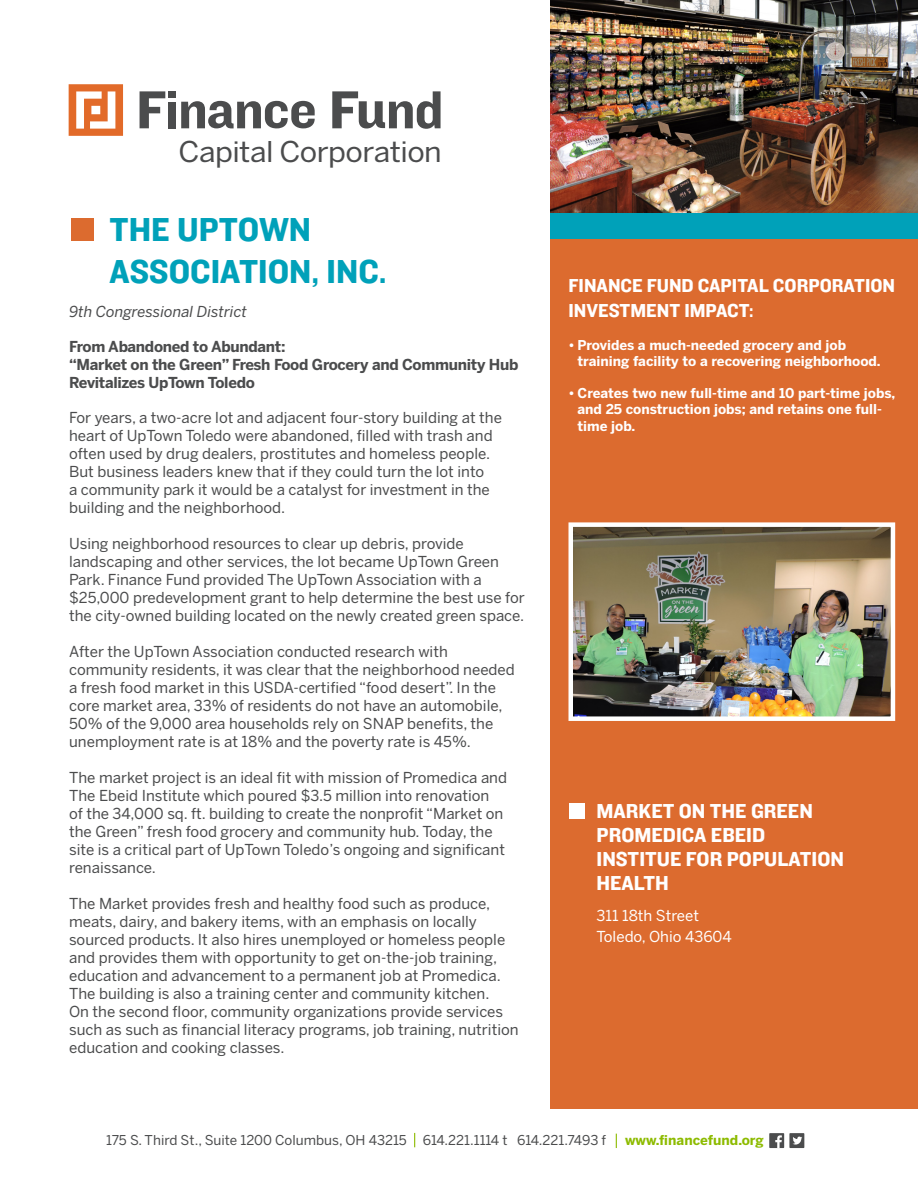
<style>
.page{position:relative;width:918px;height:1188px;background:#fff}
.page>*{position:absolute;margin:0;border:0;box-sizing:border-box;transform-origin:0 0}
.t1{font:34.5px/41.4px "Knockout 51 Middleweight";color:#00a1b9}
.t2{font:28.35px "Benton Sans";letter-spacing:-.02em;color:#4b4c4d;scale:1.05 1}
.t3{font:21px/24px "Knockout 51 Middleweight";color:#fff}
.t4{font:19.5px "Knockout 51 Middleweight";color:#fff}
.t5{font:15px/18px "Benton Sans";color:#4b4c4d}
.t6{font:700 15px "Benton Sans";letter-spacing:-.02em;color:#4b4c4d}
.t7{font:15px "Benton Sans";color:#fff}
.t8{font:italic 15px "Benton Sans";color:#4b4c4d}
.t9{font:700 13.5px/16.2px "Benton Sans";color:#fff}
.t10{font:13.5px "Benton Sans";color:#4b4c4d}
.t11{font:700 13.5px "Benton Sans";color:#8dbb00}
</style>
<div class="page">
<div style="left:551px;top:230px;width:367px;height:879px;background:#dc6b2f"></div>
<img style="left:573px;top:527px;width:317px;height:189px">
<div style="left:568px;top:522px;width:327px;height:199px;border:4px solid #fff"></div>
<img style="left:551px;top:0;width:367px;height:213px">
<div style="left:551px;top:213px;width:367px;height:26px;background:#00a1b9"></div>
<div style="left:71px;top:218px;width:23px;height:23px;background:#dc6b2f"></div>
<div style="left:569px;top:803px;width:16px;height:16px;background:#fff"></div>
<svg style="left:414px;top:1133px;width:1px;height:14px"></svg>
<svg style="left:616px;top:1134px;width:1px;height:14px"></svg>
<div style="left:789px;top:1133px;width:15px;height:15px;background:#4b4c4d"></div>
<svg style="left:793px;top:1137px;width:9px;height:8px"></svg>
<div style="left:769px;top:1133px;width:15px;height:15px;background:#4b4c4d"></div>
<svg style="left:775px;top:1135px;width:7px;height:13px"></svg>
<svg style="left:140px;top:91px;width:25px;height:37px"></svg>
<div style="left:168px;top:102px;width:8px;height:26px;background:#4b4c4d"></div>
<svg style="left:181px;top:101px;width:134px;height:27px"></svg>
<svg style="left:332px;top:91px;width:109px;height:38px"></svg>
<svg style="left:69px;top:84px;width:54px;height:52px"></svg>
<div style="left:168px;top:91px;width:8px;height:7px;background:#4b4c4d"></div>
<p class="t2" style="left:179px;top:135px;width:252px">Capital Corporation</p>
<p class="t1" style="left:110px;top:208px;width:279px">THE UPTOWN<br>ASSOCIATION, INC.</p>
<p class="t8" style="left:69px;top:303px;width:180px">9th Congressional District</p>
<p class="t6" style="left:69px;top:338px;width:218px">From Abandoned to Abundant:</p>
<p class="t6" style="left:69px;top:356px;width:451px">“Market on the Green” Fresh Food Grocery and Community Hub</p>
<p class="t6" style="left:69px;top:374px;width:187px">Revitalizes UpTown Toledo</p>
<p class="t5" style="left:69px;top:409px;width:434px">For years, a two-acre lot and adjacent four-story building at the heart of UpTown Toledo were abandoned, filled with trash and often used by drug dealers, prostitutes and homeless people.<br>But business leaders knew that if they could turn the lot into<br>a community park it would be a catalyst for investment in the building and the neighborhood.</p>
<p class="t5" style="left:69px;top:535px;width:457px">Using neighborhood resources to clear up debris, provide landscaping and other services, the lot became UpTown Green Park. Finance Fund provided The UpTown Association with a $25,000 predevelopment grant to help determine the best use for the city-owned building located on the newly created green space.</p>
<p class="t5" style="left:69px;top:643px;width:447px">After the UpTown Association conducted research with community residents, it was clear that the neighborhood needed a fresh food market in this USDA-certified “food desert”. In the core market area, 33% of residents do not have an automobile, 50% of the 9,000 area households rely on SNAP benefits, the unemployment rate is at 18% and the poverty rate is 45%.</p>
<p class="t5" style="left:69px;top:769px;width:440px">The market project is an ideal fit with mission of Promedica and The Ebeid Institute which poured $3.5 million into renovation<br>of the 34,000 sq. ft. building to create the nonprofit “Market on the Green” fresh food grocery and community hub. Today, the site is a critical part of UpTown Toledo’s ongoing and significant renaissance.</p>
<p class="t5" style="left:69px;top:895px;width:451px">The Market provides fresh and healthy food such as produce, meats, dairy, and bakery items, with an emphasis on locally sourced products. It also hires unemployed or homeless people and provides them with opportunity to get on-the-job training, education and advancement to a permanent job at Promedica.<br>The building is also a training center and community kitchen.<br>On the second floor, community organizations provide services such as such as financial literacy programs, job training, nutrition education and cooking classes.</p>
<p class="t4" style="left:568px;top:272px;width:328px">FINANCE FUND CAPITAL CORPORATION</p>
<p class="t4" style="left:568px;top:298px;width:186px">INVESTMENT IMPACT:</p>
<p class="t9" style="left:578px;top:336px;width:305px;text-indent:-9px">• Provides a much-needed grocery and job training facility to a recovering neighborhood.</p>
<p class="t9" style="left:578px;top:385px;width:319px;text-indent:-9px">• Creates two new full-time and 10 part-time jobs, and 25 construction jobs; and retains one full&shy;time job.</p>
<p class="t3" style="left:597px;top:798px;width:218px">MARKET ON THE GREEN</p>
<p class="t3" style="left:597px;top:822px;width:170px">PROMEDICA EBEID</p>
<p class="t3" style="left:597px;top:846px;width:249px">INSTITUE FOR POPULATION<br>HEALTH</p>
<p class="t7" style="left:597px;top:907px;width:104px">311 18th Street</p>
<p class="t7" style="left:597px;top:928px;width:137px">Toledo, Ohio 43604</p>
<p class="t10" style="left:106px;top:1132px;width:501px">175 S. Third St., Suite 1200 Columbus, OH 43215 614.221.1114 t 614.221.7493 f</p>
<p class="t11" style="left:625px;top:1132px;width:140px">www.financefund.org</p>
</div>
